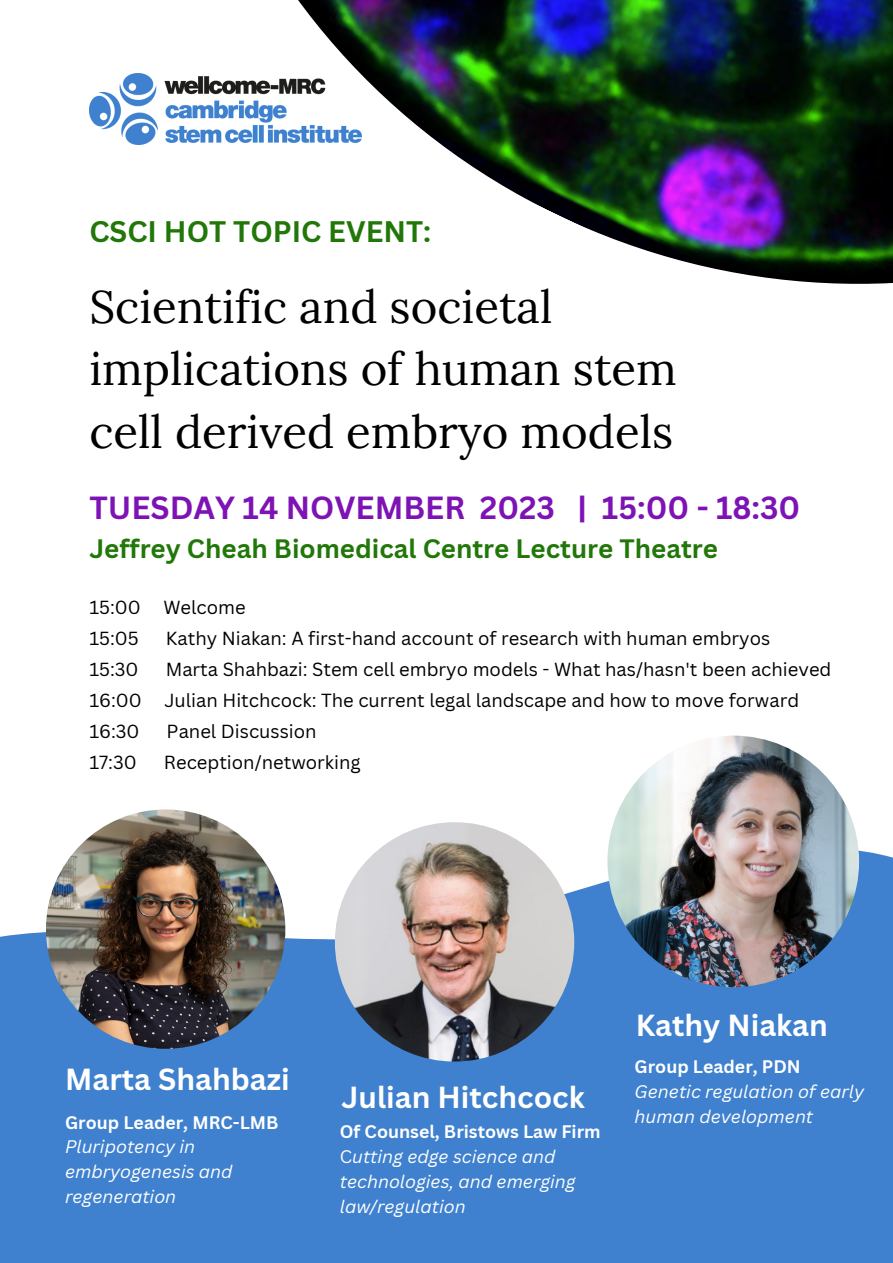
<style>
.page{position:relative;width:893px;height:1263px;background:#fff}
.page>*{position:absolute;margin:0;border:0;box-sizing:border-box;transform-origin:0 0}
.t1{font:45.53px/62.8px "Lora";color:#000}
.t2{font:700 31.2px "Canva Sans";color:#7e13b5}
.t3{font:700 29.7px "Canva Sans";color:#fff}
.t4{font:700 28.95px "Canva Sans";color:#227709}
.t5{font:700 25.95px "Canva Sans";color:#227709}
.t6{font:18.45px/31px "Canva Sans";color:#000}
.t7{font:italic 17.7px/24.8px "Canva Sans";color:#fff}
.t8{font:700 17.7px "Canva Sans";color:#fff}
.s1{font-weight:700;font-style:normal}
.s2{font-style:normal}
</style>
<div class="page">
<svg style="left:0;top:739px;width:893px;height:524px;fill:#3f81cf"></svg>
<img style="left:607px;top:736px;width:252px;height:251px;border-radius:50%">
<img style="left:335px;top:822px;width:239px;height:239px;border-radius:50%">
<img style="left:46px;top:809px;width:239px;height:240px;border-radius:50%">
<img style="left:132px;top:0;width:761px;height:284px">
<img style="left:89px;top:73px;width:273px;height:71px">
<h3 class="t4" style="left:89px;top:214px;width:343px">CSCI HOT TOPIC EVENT:</h3>
<h1 class="t1" style="left:89px;top:272px;width:589px">Scientific and societal implications of human stem cell derived embryo models</h1>
<h2 class="t2" style="left:89px;top:489px;width:712px">TUESDAY 14 NOVEMBER 2023 | 15:00 - 18:30</h2>
<h3 class="t5" style="left:89px;top:533px;width:630px">Jeffrey Cheah Biomedical Centre Lecture Theatre</h3>
<p class="t6" style="left:89px;top:592px;width:158px">15:00 Welcome<br>15:05</p>
<p class="t6" style="left:166px;top:623px;width:606px">Kathy Niakan: A first-hand account of research with human embryos</p>
<p class="t6" style="left:89px;top:654px;width:743px;text-indent:76px">Marta Shahbazi: Stem cell embryo models - What has/hasn't been achieved<br>16:00 Julian Hitchcock: The current legal landscape and how to move forward<br>16:30</p>
<p class="t6" style="left:89px;top:654px;width:51px">15:30</p>
<p class="t6" style="left:167px;top:715px;width:151px">Panel Discussion</p>
<p class="t6" style="left:89px;top:746px;width:49px">17:30</p>
<p class="t6" style="left:164px;top:746px;width:198px">Reception/networking</p>
<h3 class="t3" style="left:65px;top:1061px;width:226px">Marta Shahbazi</h3>
<p class="t8" style="left:65px;top:1111px;width:215px">Group Leader, MRC-LMB</p>
<p class="t7" style="left:65px;top:1134px;width:169px">Pluripotency in embryogenesis and regeneration</p>
<h3 class="t3" style="left:341px;top:1079px;width:245px">Julian Hitchcock</h3>
<p class="t7" style="left:340px;top:1119px;width:262px"><span class="s1">Of Counsel, Bristows Law Firm<br></span><span class="s2">C</span>utting edge science and technologies, and emerging law/regulation</p>
<h3 class="t3" style="left:635px;top:1008px;width:194px">Kathy Niakan</h3>
<p class="t8" style="left:634px;top:1056px;width:168px">Group Leader, PDN</p>
<p class="t7" style="left:634px;top:1079px;width:231px">Genetic regulation of early human development</p>
</div>
